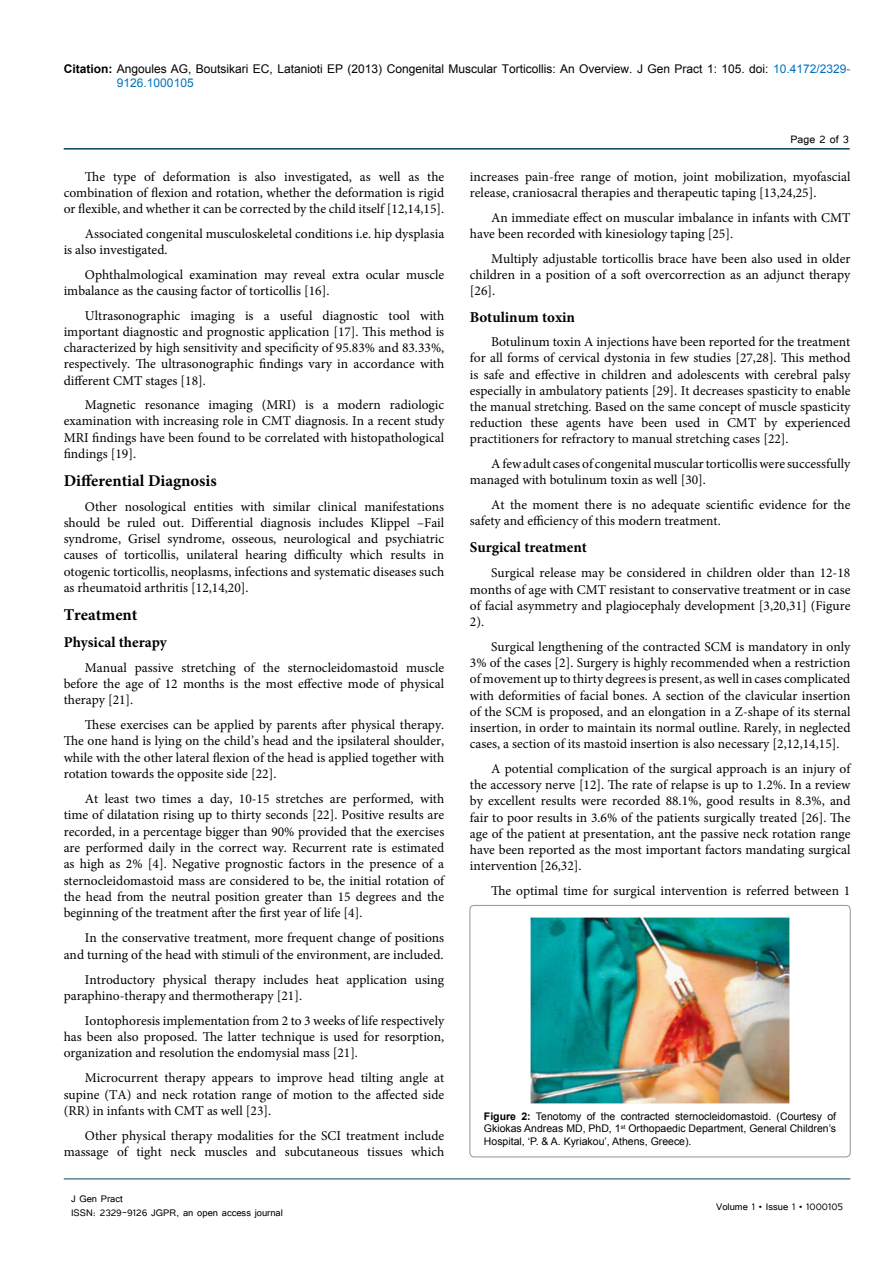
<style>
.page{position:relative;width:893px;height:1263px;background:#fff}
.page>*{position:absolute;margin:0;border:0;box-sizing:border-box;transform-origin:0 0}
.t1{font:700 16.5px "Minion Pro";color:#000}
.t2{font:700 15px "Minion Pro";color:#000}
.t3{font:13.5px/16.2px "Minion Pro";color:#000;text-align:justify}
.t4{font:13.5px "Tunga";color:#000}
.t5{font:12px/14.4px "Arial";color:#000}
.t6{font:12px/14.4px "Tunga";color:#000}
.t7{font:10.5px/12.6px "Arial";color:#000;text-align:justify}
.s1{font-weight:700}
.s2{color:#0072bc}
</style>
<div class="page">
<hr style="left:64px;top:148px;width:786px;height:2px;background:#00455b">
<hr style="left:64px;top:1179px;width:786px;height:1px;background:#00455b">
<div style="left:470px;top:905px;width:380px;height:252px;border:1px solid #939598;border-radius:4px"></div>
<img style="left:531px;top:917px;width:258px;height:186px">
<p class="t5" style="left:117px;top:61px;width:735px;text-indent:-53px"><span class="s1">Citation:</span> Angoules AG, Boutsikari EC, Latanioti EP (2013) Congenital Muscular Torticollis: An Overview. J Gen Pract 1: 105. doi: <span class="s2">10.4172/2329-<br>9126.1000105</span></p>
<p class="t3" style="left:64px;top:168px;width:382px;text-indent:21px">The type of deformation is also investigated, as well as the combination of flexion and rotation, whether the deformation is rigid or flexible, and whether it can be corrected by the child itself [12,14,15].</p>
<p class="t3" style="left:64px;top:226px;width:382px;text-indent:21px">Associated congenital musculoskeletal conditions i.e. hip dysplasia is also investigated.</p>
<p class="t3" style="left:64px;top:266px;width:382px;text-indent:21px">Ophthalmological examination may reveal extra ocular muscle imbalance as the causing factor of torticollis [16].</p>
<p class="t3" style="left:64px;top:307px;width:382px;text-indent:21px">Ultrasonographic imaging is a useful diagnostic tool with important diagnostic and prognostic application [17]. This method is characterized by high sensitivity and specificity of 95.83% and 83.33%, respectively. The ultrasonographic findings vary in accordance with different CMT stages [18].</p>
<p class="t3" style="left:64px;top:397px;width:382px;text-indent:21px">Magnetic resonance imaging (MRI) is a modern radiologic examination with increasing role in CMT diagnosis. In a recent study MRI findings have been found to be correlated with histopathological findings [19].</p>
<p class="t1" style="left:64px;top:469px;width:155px">Differential Diagnosis</p>
<p class="t3" style="left:64px;top:498px;width:382px;text-indent:21px">Other nosological entities with similar clinical manifestations should be ruled out. Differential diagnosis includes Klippel –Fail syndrome, Grisel syndrome, osseous, neurological and psychiatric causes of torticollis, unilateral hearing difficulty which results in otogenic torticollis, neoplasms, infections and systematic diseases such as rheumatoid arthritis [12,14,20].</p>
<p class="t1" style="left:64px;top:603px;width:75px">Treatment</p>
<p class="t2" style="left:64px;top:631px;width:105px">Physical therapy</p>
<p class="t3" style="left:64px;top:659px;width:382px;text-indent:21px">Manual passive stretching of the sternocleidomastoid muscle before the age of 12 months is the most effective mode of physical therapy [21].</p>
<p class="t3" style="left:64px;top:717px;width:382px;text-indent:21px">These exercises can be applied by parents after physical therapy.<br>The one hand is lying on the child’s head and the ipsilateral shoulder, while with the other lateral flexion of the head is applied together with rotation towards the opposite side [22].</p>
<p class="t3" style="left:64px;top:790px;width:382px;text-indent:21px">At least two times a day, 10-15 stretches are performed, with time of dilatation rising up to thirty seconds [22]. Positive results are recorded, in a percentage bigger than 90% provided that the exercises are performed daily in the correct way. Recurrent rate is estimated as high as 2% [4]. Negative prognostic factors in the presence of a sternocleidomastoid mass are considered to be, the initial rotation of the head from the neutral position greater than 15 degrees and the beginning of the treatment after the first year of life [4].</p>
<p class="t3" style="left:64px;top:930px;width:382px;text-align:right">In the conservative treatment, more frequent change of positions and turning of the head with stimuli of the environment, are included.</p>
<p class="t3" style="left:64px;top:971px;width:382px;text-indent:21px">Introductory physical therapy includes heat application using paraphino-therapy and thermotherapy [21].</p>
<p class="t3" style="left:64px;top:1012px;width:382px;text-indent:21px">Iontophoresis implementation from 2 to 3 weeks of life respectively has been also proposed. The latter technique is used for resorption, organization and resolution the endomysial mass [21].</p>
<p class="t3" style="left:64px;top:1070px;width:382px;text-indent:21px">Microcurrent therapy appears to improve head tilting angle at supine (TA) and neck rotation range of motion to the affected side (RR) in infants with CMT as well [23].</p>
<p class="t3" style="left:64px;top:1127px;width:382px;text-align:right">Other physical therapy modalities for the SCI treatment include massage of tight neck muscles and subcutaneous tissues which</p>
<p class="t6" style="left:71px;top:1190px;width:213px">J Gen Pract<br>ISSN: 2329-9126 JGPR, an open access journal</p>
<p class="t4" style="left:791px;top:131px;width:60px">Page 2 of 3</p>
<p class="t3" style="left:470px;top:168px;width:382px">increases pain-free range of motion, joint mobilization, myofascial release, craniosacral therapies and therapeutic taping [13,24,25].</p>
<p class="t3" style="left:470px;top:209px;width:382px;text-indent:21px">An immediate effect on muscular imbalance in infants with CMT have been recorded with kinesiology taping [25].</p>
<p class="t3" style="left:470px;top:250px;width:382px;text-indent:21px">Multiply adjustable torticollis brace have been also used in older children in a position of a soft overcorrection as an adjunct therapy [26].</p>
<p class="t2" style="left:470px;top:306px;width:107px">Botulinum toxin</p>
<p class="t3" style="left:470px;top:334px;width:382px;text-indent:21px">Botulinum toxin A injections have been reported for the treatment for all forms of cervical dystonia in few studies [27,28]. This method is safe and effective in children and adolescents with cerebral palsy especially in ambulatory patients [29]. It decreases spasticity to enable the manual stretching. Based on the same concept of muscle spasticity reduction these agents have been used in CMT by experienced practitioners for refractory to manual stretching cases [22].</p>
<p class="t3" style="left:470px;top:456px;width:382px;text-indent:21px">A few adult cases of congenital muscular torticollis were successfully managed with botulinum toxin as well [30].</p>
<p class="t3" style="left:470px;top:497px;width:382px;text-indent:21px">At the moment there is no adequate scientific evidence for the safety and efficiency of this modern treatment.</p>
<p class="t2" style="left:470px;top:536px;width:119px">Surgical treatment</p>
<p class="t3" style="left:470px;top:565px;width:382px;text-indent:21px">Surgical release may be considered in children older than 12-18 months of age with CMT resistant to conservative treatment or in case of facial asymmetry and plagiocephaly development [3,20,31] (Figure 2).</p>
<p class="t3" style="left:470px;top:639px;width:382px;text-indent:21px">Surgical lengthening of the contracted SCM is mandatory in only 3% of the cases [2]. Surgery is highly recommended when a restriction of movement up to thirty degrees is present, as well in cases complicated with deformities of facial bones. A section of the clavicular insertion of the SCM is proposed, and an elongation in a Z-shape of its sternal insertion, in order to maintain its normal outline. Rarely, in neglected cases, a section of its mastoid insertion is also necessary [2,12,14,15].</p>
<p class="t3" style="left:470px;top:760px;width:382px;text-indent:21px">A potential complication of the surgical approach is an injury of the accessory nerve [12]. The rate of relapse is up to 1.2%. In a review by excellent results were recorded 88.1%, good results in 8.3%, and fair to poor results in 3.6% of the patients surgically treated [26]. The age of the patient at presentation, ant the passive neck rotation range have been reported as the most important factors mandating surgical intervention [26,32].</p>
<p class="t3" style="left:491px;top:882px;width:361px">The optimal time for surgical intervention is referred between 1</p>
<p class="t7" style="left:484px;top:1110px;width:354px"><span class="s1">Figure 2:</span> Tenotomy of the contracted sternocleidomastoid. (Courtesy of Gkiokas Andreas MD, PhD, 1<sup>st</sup> Orthopaedic Department, General Children’s Hospital, ‘P. &amp; A. Kyriakou’, Athens, Greece).</p>
<p class="t6" style="left:716px;top:1199px;width:128px">Volume 1 • Issue 1 • 1000105</p>
</div>
